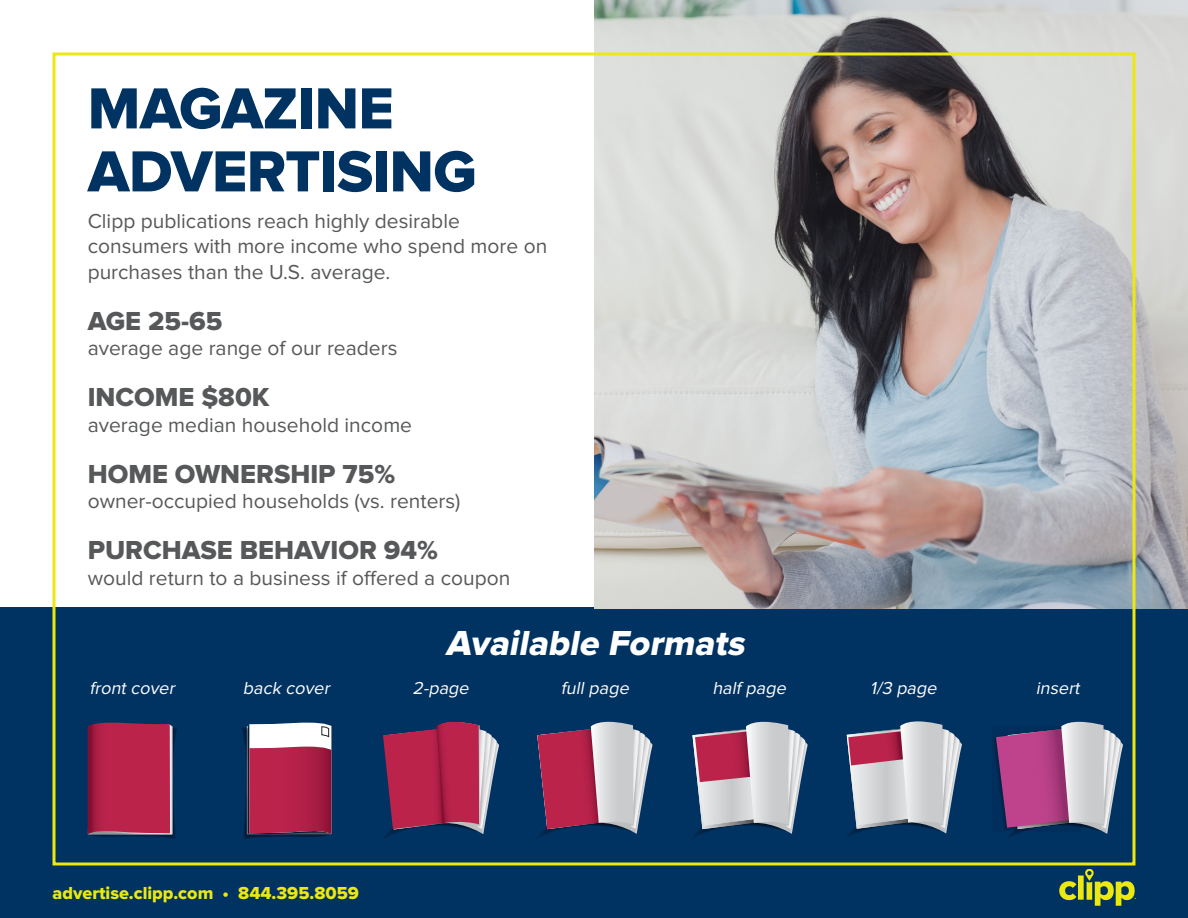
<style>
.page{position:relative;width:1188px;height:918px;background:#fff}
.page>*{position:absolute;margin:0;border:0;box-sizing:border-box;transform-origin:0 0}
.t1{font:60px/63px "Proxima Nova Extrabld";letter-spacing:-.01em;color:#003262}
.t2{font:italic 36px "Proxima Nova Extrabld";color:#fff}
.t3{font:27px "Proxima Nova Extrabld";color:#57585a}
.t4{font:21px/25.5px "Proxima Nova";color:#57585a}
.t5{font:italic 18px "Proxima Nova";color:#fff}
.t6{font:18px "Proxima Nova Extrabld";color:#ece810}
</style>
<div class="page">
<div style="left:0;top:608px;width:1188px;height:310px;background:#003262"></div>
<img style="left:594px;top:0;width:594px;height:608px">
<svg style="left:1059px;top:870px;width:77px;height:35px"></svg>
<svg style="left:242px;top:723px;width:89px;height:116px;background:#a94c6b"></svg>
<div style="left:992px;top:727px;width:90px;height:105px;background:linear-gradient(to bottom,#002c57,#00305f)"></div>
<svg style="left:996px;top:722px;width:127px;height:116px"></svg>
<svg style="left:88px;top:723px;width:89px;height:116px;background:#a62a50"></svg>
<svg style="left:537px;top:722px;width:116px;height:116px"></svg>
<svg style="left:383px;top:722px;width:116px;height:116px"></svg>
<svg style="left:692px;top:722px;width:116px;height:116px"></svg>
<svg style="left:846px;top:721px;width:116px;height:117px"></svg>
<h1 class="t1" style="left:88px;top:79px;width:390px">MAGAZINE<br>ADVERTISING</h1>
<p class="t4" style="left:88px;top:208px;width:461px">Clipp publications reach highly desirable consumers with more income who spend more on purchases than the U.S. average.</p>
<p class="t3" style="left:88px;top:305px;width:136px">AGE 25-65</p>
<p class="t4" style="left:88px;top:336px;width:311px">average age range of our readers</p>
<p class="t3" style="left:88px;top:381px;width:183px">INCOME $80K</p>
<p class="t4" style="left:88px;top:412px;width:326px">average median household income</p>
<p class="t3" style="left:88px;top:458px;width:309px">HOME OWNERSHIP 75%</p>
<p class="t4" style="left:88px;top:489px;width:374px">owner-occupied households (vs. renters)</p>
<p class="t3" style="left:88px;top:534px;width:352px">PURCHASE BEHAVIOR 94%</p>
<p class="t4" style="left:88px;top:565px;width:424px">would return to a business if offered a coupon</p>
<h2 class="t2" style="left:445px;top:623px;width:308px">Available Formats</h2>
<p class="t5" style="left:89px;top:678px;width:91px">frontcover</p>
<p class="t5" style="left:243px;top:678px;width:92px">back cover</p>
<p class="t5" style="left:412px;top:678px;width:61px">2-page</p>
<p class="t5" style="left:561px;top:678px;width:73px">fullpage</p>
<p class="t5" style="left:712px;top:678px;width:79px">half page</p>
<p class="t5" style="left:870px;top:678px;width:72px">1/3 page</p>
<p class="t5" style="left:1036px;top:678px;width:49px">insert</p>
<p class="t6" style="left:52px;top:882px;width:308px">advertise.clipp.com • 844.395.8059</p>
</div>
